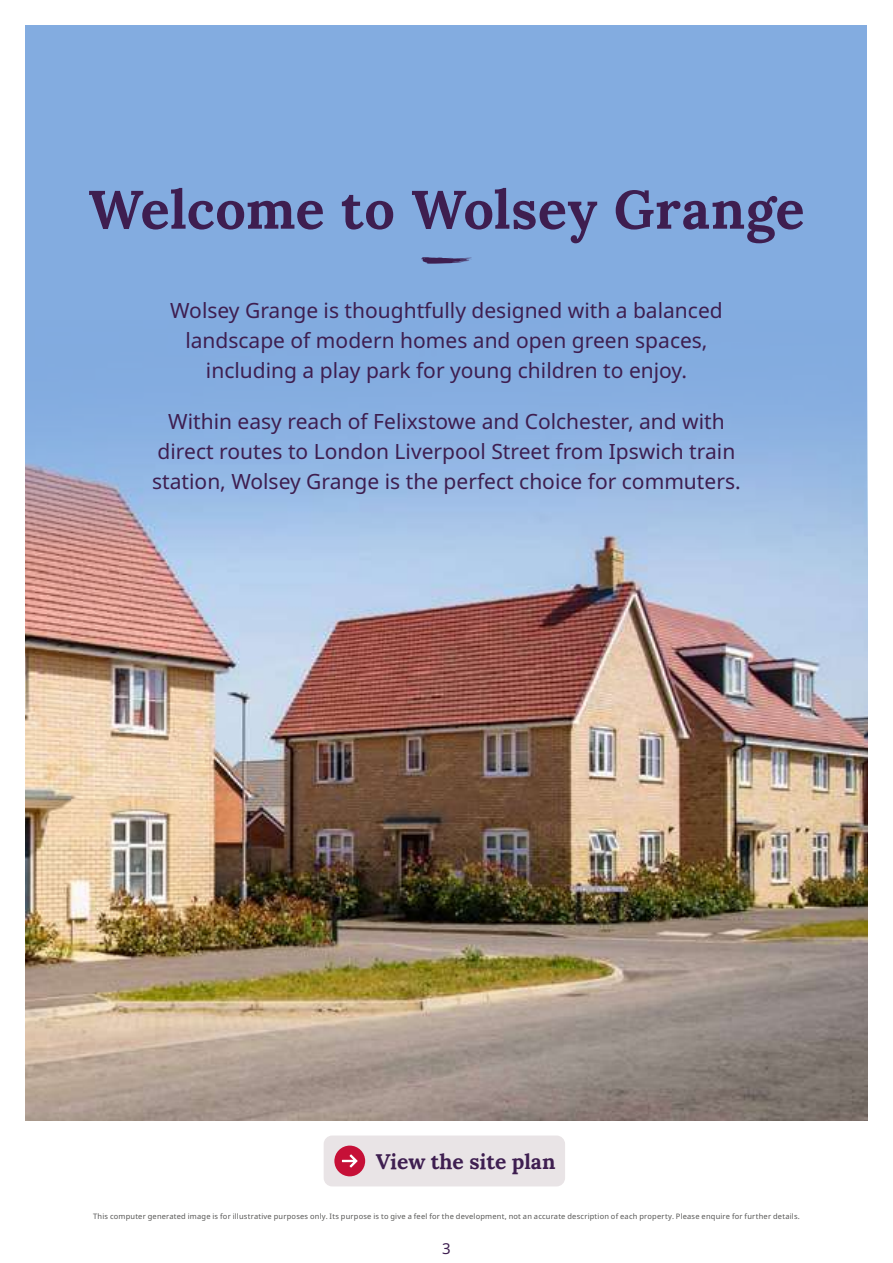
<style>
.page{position:relative;width:893px;height:1263px;background:#fff}
.page>*{position:absolute;margin:0;border:0;box-sizing:border-box;transform-origin:0 0}
.t1{font:700 54px "Lora";letter-spacing:.01em;color:#3e1e50}
.t2{font:21px/30px "Noto Sans";color:#3e1e50;text-align:center}
.t3{font:700 21px "Lora";color:#3e1e50}
.t4{font:15px "Noto Sans";color:#3e1e50}
.t5{font:7.5px "Noto Sans";letter-spacing:.025em;color:#575756}
</style>
<div class="page">
<div style="left:26px;top:26px;width:841px;height:1095px;background:#83ace0"></div>
<img style="left:26px;top:429px;width:841px;height:692px">
<svg style="left:421px;top:257px;width:51px;height:7px"></svg>
<div style="left:324px;top:1135px;width:241px;height:51px;background:#e9e4e6;border-radius:9px"></div>
<div style="left:334px;top:1145px;width:31px;height:31px;background:#c61037;border-radius:50%"></div>
<svg style="left:342px;top:1154px;width:16px;height:13px"></svg>
<h1 class="t1" style="left:88px;top:164px;width:718px">Welcome to Wolsey Grange</h1>
<p class="t2" style="left:170px;top:296px;width:554px">Wolsey Grange is thoughtfully designed with a balanced landscape of modern homes and open green spaces, including a play park for young children to enjoy.</p>
<p class="t2" style="left:152px;top:407px;width:590px">Within easy reach of Felixstowe and Colchester, and with direct routes to London Liverpool Street from Ipswich train station, Wolsey Grange is the perfect choice for commuters.</p>
<p class="t3" style="left:376px;top:1144px;width:181px">View the site plan</p>
<p class="t5" style="left:93px;top:1211px;width:708px">This computer generated image is for illustrative purposes only. Its purpose is to give a feel for the development, not an accurate description of each property. Please enquire for further details.</p>
<p class="t4" style="left:442px;top:1237px;width:10px">3</p>
</div>
